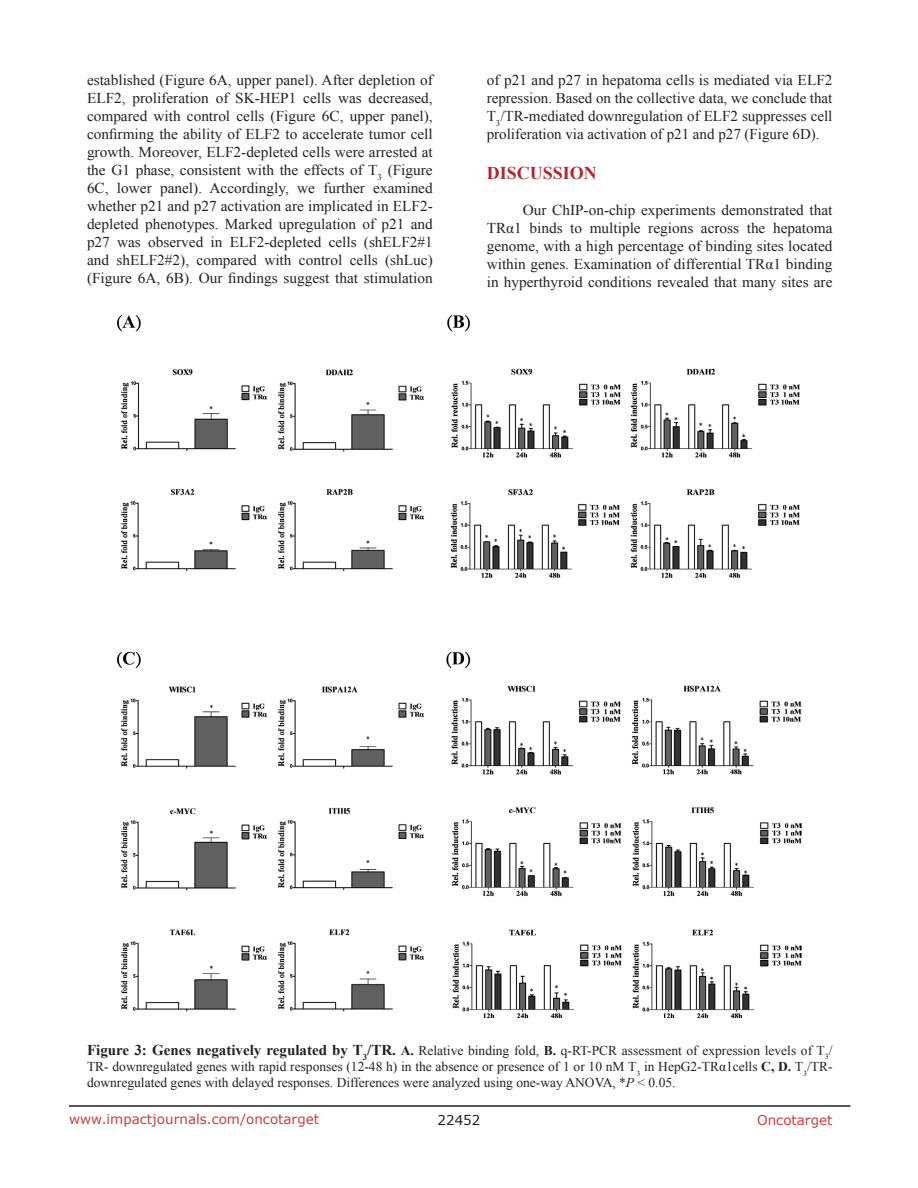
<style>
.page{position:relative;width:918px;height:1188px;background:#fff}
.page>*{position:absolute;margin:0;border:0;box-sizing:border-box;transform-origin:0 0}
.Heading{font:700 18px "Times New Roman";color:#ac2b31}
.BodyText{font:15px/18px "Times New Roman";color:#231f20;text-align:justify}
.figuretext{font:13.5px/16.2px "Times New Roman";color:#231f20;text-align:justify}
.t1{font:13.5px "Verdana";color:#c24141}
.t2{font:13.5px "Verdana";color:#231f20}
.s1{font-weight:700;font-size:15px}
.s2{font-weight:700}
.s3{font-style:italic}
</style>
<div class="page">
<hr style="left:69px;top:1105px;width:781px;height:2px;background:#231f20">
<img style="left:118px;top:315px;width:684px;height:702px">
<p class="BodyText" style="left:87px;top:71px;width:347px">established (Figure 6A, upper panel). After depletion of ELF2, proliferation of SK-HEP1 cells was decreased, compared with control cells (Figure 6C, upper panel), confirming the ability of ELF2 to accelerate tumor cell growth. Moreover, ELF2-depleted cells were arrested at the G1 phase, consistent with the effects of T<sub>3</sub> (Figure 6C, lower panel). Accordingly, we further examined whether p21 and p27 activation are implicated in ELF2- depleted phenotypes. Marked upregulation of p21 and p27 was observed in ELF2-depleted cells (shELF2#1 and shELF2#2), compared with control cells (shLuc) (Figure 6A, 6B). Our findings suggest that stimulation</p>
<p class="BodyText" style="left:487px;top:71px;width:347px">of p21 and p27 in hepatoma cells is mediated via ELF2 repression. Based on the collective data, we conclude that T<sub>3</sub>/TR-mediated downregulation of ELF2 suppresses cell proliferation via activation of p21 and p27 (Figure 6D).</p>
<p class="Heading" style="left:487px;top:161px;width:112px">DISCUSSION</p>
<p class="BodyText" style="left:487px;top:201px;width:347px;text-indent:36px">Our ChIP-on-chip experiments demonstrated that TRα1 binds to multiple regions across the hepatoma genome, with a high percentage of binding sites located within genes. Examination of differential TRα1 binding in hyperthyroid conditions revealed that many sites are</p>
<p class="figuretext" style="left:87px;top:1042px;width:747px"><span class="s1">Figure 3: Genes negatively regulated by T</span><sub>3</sub><span class="s1">/TR.</span> <span class="s2">A.</span> Relative binding fold, <span class="s2">B.</span> q-RT-PCR assessment of expression levels of T<sub>3</sub>/ TR- downregulated genes with rapid responses (12-48 h) in the absence or presence of 1 or 10 nM T<sub>3</sub> in HepG2-TRα1cells <span class="s2">C, D.</span> T<sub>3</sub>/TR&shy;downregulated genes with delayed responses. Differences were analyzed using one-way ANOVA, *<span class="s3">P</span> &lt; 0.05.</p>
<p class="t1" style="left:69px;top:1110px;width:252px">www.impactjournals.com/oncotarget</p>
<p class="t2" style="left:438px;top:1111px;width:44px">22452</p>
<p class="t1" style="left:757px;top:1111px;width:77px">Oncotarget</p>
</div>
